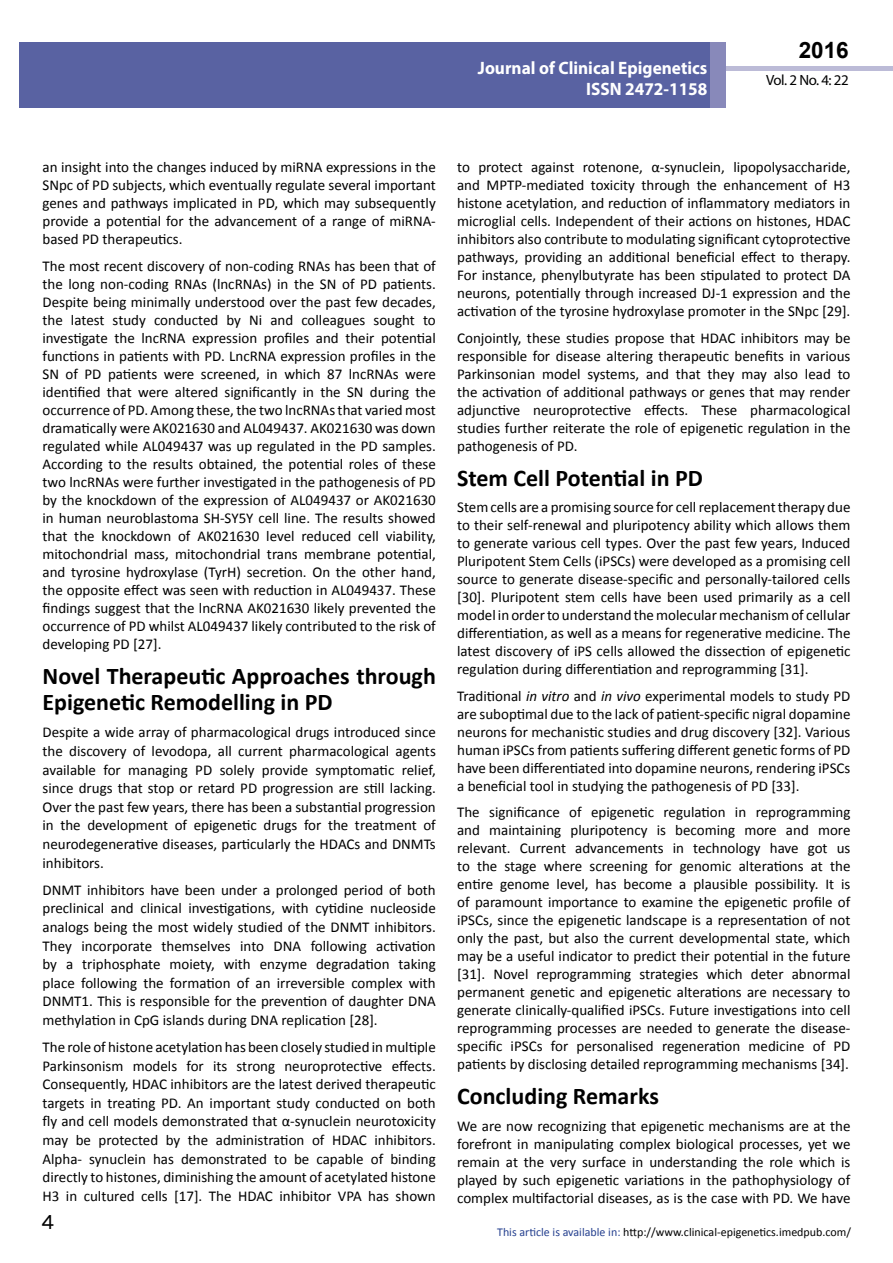
<style>
.page{position:relative;width:893px;height:1263px;background:#fff}
.page>*{position:absolute;margin:0;border:0;box-sizing:border-box;transform-origin:0 0}
.t1{font:25.5px "Tunga";color:#000}
.t2{font:700 24px/26.4px "Calibri";color:#000}
.t3{font:700 22.5px "Arial";color:#000}
.t4{font:700 18px/21.6px "Myriad Pro";color:#fff;text-align:right;scale:.96 1}
.t5{font:15px/18px "Calibri";color:#000;text-align:justify}
.t6{font:14.85px "Myriad Pro";letter-spacing:-.03em;color:#000}
.t7{font:12px "Calibri";color:#000}
.s1{font-style:italic}
.s2{color:#25408f}
</style>
<div class="page">
<div style="left:722px;top:66px;width:171px;height:5px;background:#bcbbd7"></div>
<div style="left:19px;top:42px;width:706px;height:66px;background:#5962a2"></div>
<div style="left:710px;top:42px;width:15px;height:66px;background:#8889ba"></div>
<p class="t4" style="left:478px;top:56px;width:241px">Journal of Clinical Epigenetics<br>ISSN 2472-1158</p>
<h3 class="t3" style="left:799px;top:35px;width:52px">2016</h3>
<p class="t6" style="left:766px;top:71px;width:84px">Vol. 2 No. 4: 22</p>
<p class="t5" style="left:43px;top:158px;width:395px">an insight into the changes induced by miRNA expressions in the SNpc of PD subjects, which eventually regulate several important genes and pathways implicated in PD, which may subsequently provide a potential for the advancement of a range of miRNA&shy;based PD therapeutics.</p>
<p class="t5" style="left:43px;top:257px;width:395px">The most recent discovery of non-coding RNAs has been that of the long non-coding RNAs (lncRNAs) in the SN of PD patients.<br>Despite being minimally understood over the past few decades, the latest study conducted by Ni and colleagues sought to investigate the lncRNA expression profiles and their potential functions in patients with PD. LncRNA expression profiles in the SN of PD patients were screened, in which 87 lncRNAs were identified that were altered significantly in the SN during the occurrence of PD. Among these, the two lncRNAs that varied most dramatically were AK021630 and AL049437. AK021630 was down regulated while AL049437 was up regulated in the PD samples.<br>According to the results obtained, the potential roles of these two lncRNAs were further investigated in the pathogenesis of PD by the knockdown of the expression of AL049437 or AK021630 in human neuroblastoma SH-SY5Y cell line. The results showed that the knockdown of AK021630 level reduced cell viability, mitochondrial mass, mitochondrial trans membrane potential, and tyrosine hydroxylase (TyrH) secretion. On the other hand, the opposite effect was seen with reduction in AL049437. These findings suggest that the lncRNA AK021630 likely prevented the occurrence of PD whilst AL049437 likely contributed to the risk of developing PD [27].</p>
<h2 class="t2" style="left:43px;top:663px;width:395px">Novel Therapeutic Approaches through<br>Epigenetic Remodelling in PD</h2>
<p class="t5" style="left:43px;top:723px;width:395px;line-height:18.6px">Despite a wide array of pharmacological drugs introduced since the discovery of levodopa, all current pharmacological agents available for managing PD solely provide symptomatic relief, since drugs that stop or retard PD progression are still lacking.<br>Over the past few years, there has been a substantial progression in the development of epigenetic drugs for the treatment of neurodegenerative diseases, particularly the HDACs and DNMTs inhibitors.</p>
<p class="t5" style="left:43px;top:880px;width:395px;line-height:18.6px">DNMT inhibitors have been under a prolonged period of both preclinical and clinical investigations, with cytidine nucleoside analogs being the most widely studied of the DNMT inhibitors.<br>They incorporate themselves into DNA following activation by a triphosphate moiety, with enzyme degradation taking place following the formation of an irreversible complex with DNMT1. This is responsible for the prevention of daughter DNA methylation in CpG islands during DNA replication [28].</p>
<p class="t5" style="left:43px;top:1038px;width:395px;line-height:18.6px">The role of histone acetylation has been closely studied in multiple Parkinsonism models for its strong neuroprotective effects.<br>Consequently, HDAC inhibitors are the latest derived therapeutic targets in treating PD. An important study conducted on both fly and cell models demonstrated that α-synuclein neurotoxicity may be protected by the administration of HDAC inhibitors.<br>Alpha- synuclein has demonstrated to be capable of binding directly to histones, diminishing the amount of acetylated histone H3 in cultured cells [17]. The HDAC inhibitor VPA has shown</p>
<h1 class="t1" style="left:41px;top:1205px;width:15px">4</h1>
<p class="t5" style="left:457px;top:158px;width:395px">to protect against rotenone, α-synuclein, lipopolysaccharide, and MPTP-mediated toxicity through the enhancement of H3 histone acetylation, and reduction of inflammatory mediators in microglial cells. Independent of their actions on histones, HDAC inhibitors also contribute to modulating significant cytoprotective pathways, providing an additional beneficial effect to therapy.<br>For instance, phenylbutyrate has been stipulated to protect DA neurons, potentially through increased DJ-1 expression and the activation of the tyrosine hydroxylase promoter in the SNpc [29].</p>
<p class="t5" style="left:457px;top:329px;width:395px">Conjointly, these studies propose that HDAC inhibitors may be responsible for disease altering therapeutic benefits in various Parkinsonian model systems, and that they may also lead to the activation of additional pathways or genes that may render adjunctive neuroprotective effects. These pharmacological studies further reiterate the role of epigenetic regulation in the pathogenesis of PD.</p>
<h2 class="t2" style="left:457px;top:465px;width:247px">Stem Cell Potential in PD</h2>
<p class="t5" style="left:457px;top:498px;width:395px">Stem cells are a promising source for cell replacement therapy due to their self-renewal and pluripotency ability which allows them to generate various cell types. Over the past few years, Induced Pluripotent Stem Cells (iPSCs) were developed as a promising cell source to generate disease-specific and personally-tailored cells [30]. Pluripotent stem cells have been used primarily as a cell model in order to understand the molecular mechanism of cellular differentiation, as well as a means for regenerative medicine. The latest discovery of iPS cells allowed the dissection of epigenetic regulation during differentiation and reprogramming [31].</p>
<p class="t5" style="left:457px;top:687px;width:395px">Traditional <span class="s1">in vitro</span> and <span class="s1">in vivo</span> experimental models to study PD are suboptimal due to the lack of patient-specific nigral dopamine neurons for mechanistic studies and drug discovery [32]. Various human iPSCs from patients suffering different genetic forms of PD have been differentiated into dopamine neurons, rendering iPSCs a beneficial tool in studying the pathogenesis of PD [33].</p>
<p class="t5" style="left:457px;top:803px;width:395px">The significance of epigenetic regulation in reprogramming and maintaining pluripotency is becoming more and more relevant. Current advancements in technology have got us to the stage where screening for genomic alterations at the entire genome level, has become a plausible possibility. It is of paramount importance to examine the epigenetic profile of iPSCs, since the epigenetic landscape is a representation of not only the past, but also the current developmental state, which may be a useful indicator to predict their potential in the future [31]. Novel reprogramming strategies which deter abnormal permanent genetic and epigenetic alterations are necessary to generate clinically-qualified iPSCs. Future investigations into cell reprogramming processes are needed to generate the disease&shy;specific iPSCs for personalised regeneration medicine of PD patients by disclosing detailed reprogramming mechanisms [34].</p>
<h2 class="t2" style="left:457px;top:1083px;width:203px">Concluding Remarks</h2>
<p class="t5" style="left:457px;top:1117px;width:395px">We are now recognizing that epigenetic mechanisms are at the forefront in manipulating complex biological processes, yet we remain at the very surface in understanding the role which is played by such epigenetic variations in the pathophysiology of complex multifactorial diseases, as is the case with PD. We have</p>
<p class="t7" style="left:497px;top:1224px;width:355px"><span class="s2">This article is available in:</span> http://www.clinical-epigenetics.imedpub.com/</p>
</div>
